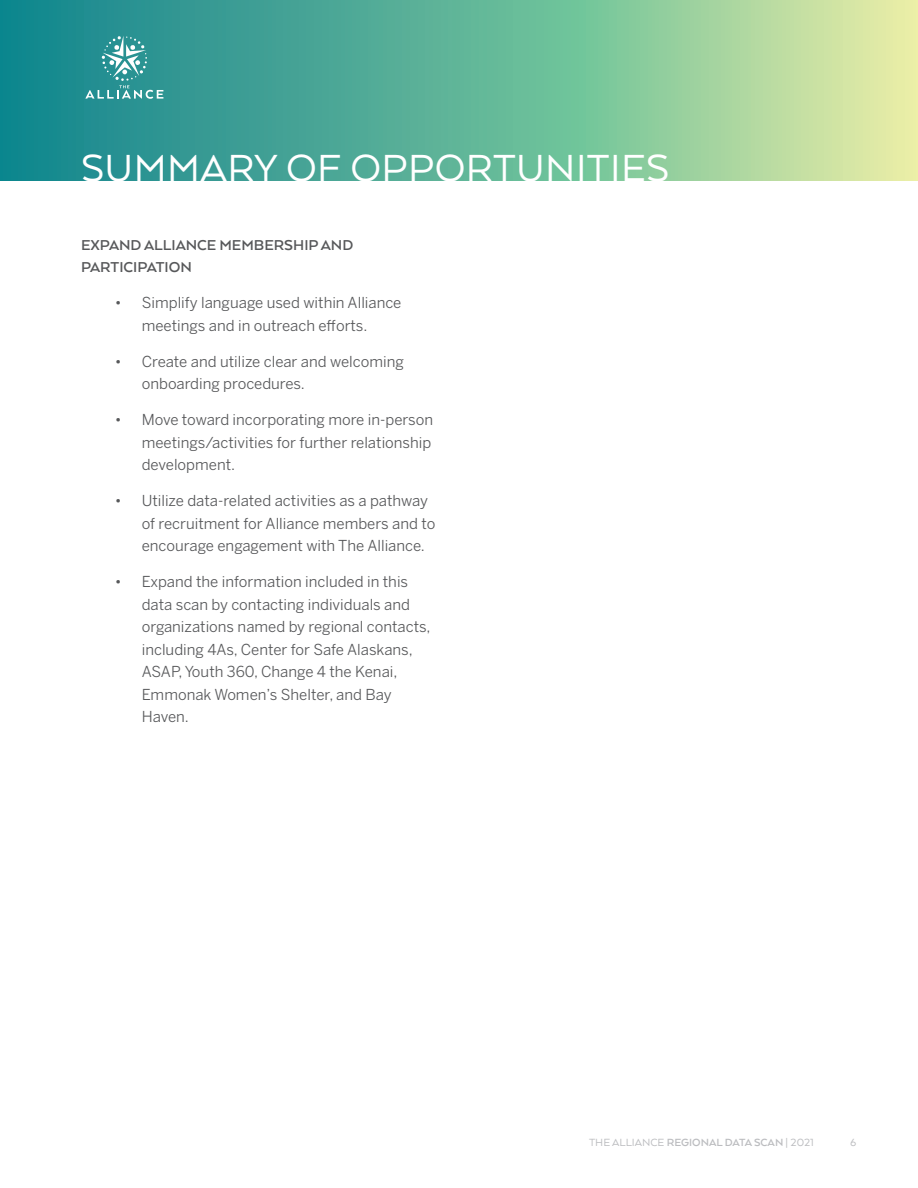
<style>
.page{position:relative;width:918px;height:1188px;background:#fff}
.page>*{position:absolute;margin:0;border:0;box-sizing:border-box;transform-origin:0 0}
.t1{font:43.5px "Arquitecta";letter-spacing:.01em;color:#fff}
.Paragraph_Style_1{font:700 16.5px/22.5px "Arquitecta";color:#57585a}
.t2{font:15px/22.5px "Benton Sans";color:#57585a}
.t3{font:12px "Arquitecta";color:#bcbdc0}
.s1{font-weight:700}
</style>
<div class="page">
<svg style="left:0;top:0;width:918px;height:181px;background:#6eb899"></svg>
<svg style="left:85px;top:36px;width:78px;height:63px;background:#48a1a2"></svg>
<p class="t1" style="left:81px;top:140px;width:590px">SUMMARY OF OPPORTUNITIES</p>
<p class="Paragraph_Style_1" style="left:81px;top:233px;width:274px">EXPAND ALLIANCE MEMBERSHIP AND<br>PARTICIPATION</p>
<p class="t2" style="left:115px;top:292px;width:288px;text-align:center">• Simplify language used within Alliance meetings and in outreach efforts.</p>
<p class="t2" style="left:142px;top:350px;width:264px;text-indent:-27px">• Create and utilize clear and welcoming onboarding procedures.</p>
<p class="t2" style="left:142px;top:409px;width:293px;text-align:justify;text-indent:-27px">• Move toward incorporating more in-person meetings/activities for further relationship development.</p>
<p class="t2" style="left:142px;top:490px;width:295px;text-indent:-27px">• Utilize data-related activities as a pathway of recruitment for Alliance members and to encourage engagement with The Alliance.</p>
<p class="t2" style="left:142px;top:571px;width:290px;text-indent:-27px">• Expand the information included in this data scan by contacting individuals and organizations named by regional contacts, including 4As, Center for Safe Alaskans, ASAP, Youth 360, Change 4 the Kenai, Emmonak Women’s Shelter, and Bay Haven.</p>
<p class="t3" style="left:589px;top:1135px;width:227px">THE ALLIANCE <span class="s1">REGIONAL DATA SCAN</span> | 2021</p>
<p class="t3" style="left:850px;top:1135px;width:8px">6</p>
</div>
